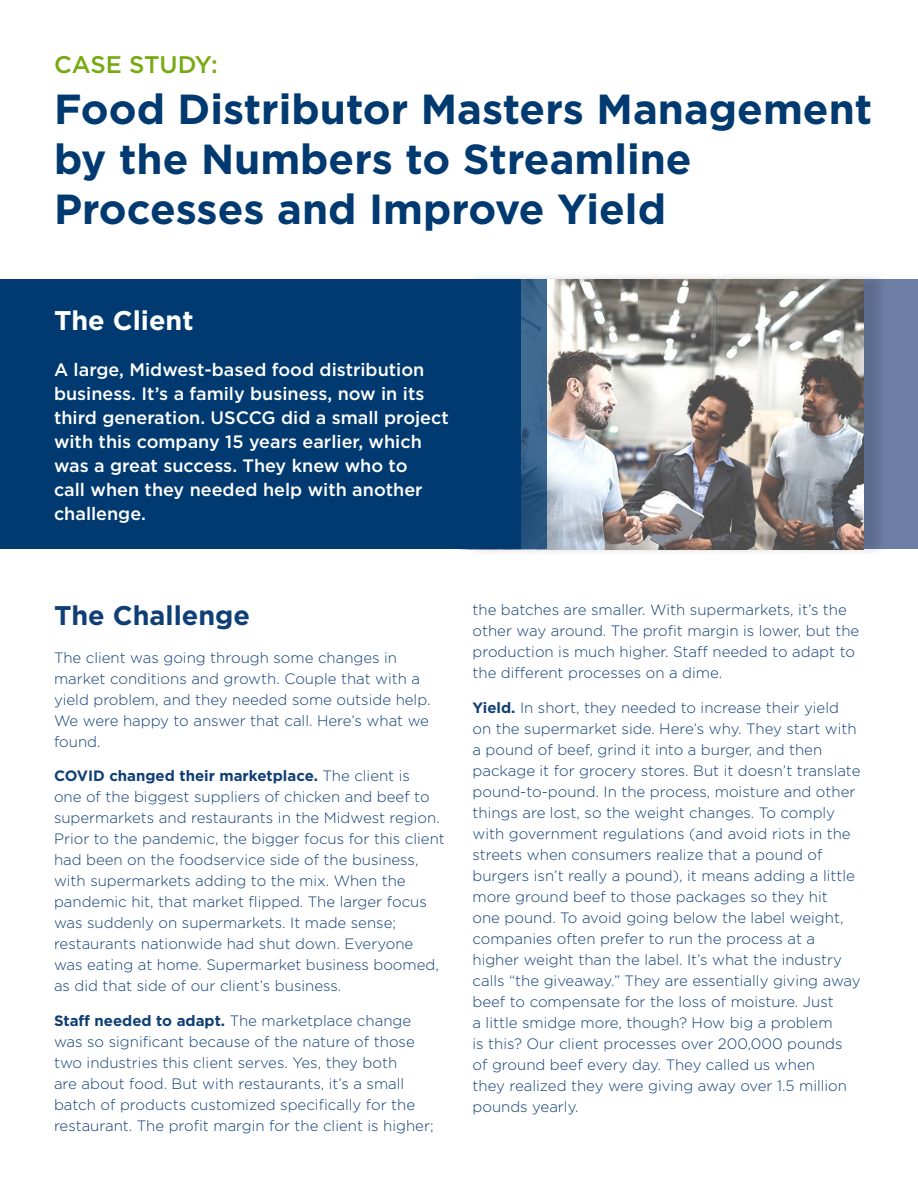
<style>
.page{position:relative;width:918px;height:1188px;background:#fff}
.page>*{position:absolute;margin:0;border:0;box-sizing:border-box;transform-origin:0 0}
.t1{font:700 42px/50.4px "Gotham";color:#003a70}
.t2{font:700 27px "Gotham";color:#103f76}
.t3{font:700 27px "Gotham";color:#fff}
.t4{font:500 24px "Gotham";color:#7a1}
.t5{font:500 18px/24px "Gotham";color:#fff}
.t6{font:300 15px/21px "Gotham";color:#103f76}
.s1{font-weight:700}
</style>
<div class="page">
<div style="left:0;top:279px;width:918px;height:270px;background:#6d7fa5"></div>
<div style="left:465px;top:271px;width:422px;height:286px;background:#000;opacity:.15"></div>
<img style="left:546px;top:279px;width:318px;height:270px">
<svg style="left:520px;top:279px;width:26px;height:270px;background:#335f89"></svg>
<div style="left:0;top:279px;width:520px;height:270px;background:#003a70"></div>
<h3 class="t4" style="left:54px;top:49px;width:165px">CASE STUDY:</h3>
<h1 class="t1" style="left:54px;top:83px;width:820px">Food Distributor Masters Management by the Numbers to Streamline<br>Processes and Improve Yield</h1>
<h2 class="t3" style="left:54px;top:302px;width:141px">The Client</h2>
<p class="t5" style="left:54px;top:358px;width:396px">A large, Midwest-based food distribution business. It’s a family business, now in its third generation. USCCG did a small project with this company 15 years earlier, which was a great success. They knew who to<br>call when they needed help with another challenge.</p>
<h2 class="t2" style="left:54px;top:597px;width:198px">The Challenge</h2>
<p class="t6" style="left:54px;top:646px;width:378px">The client was going through some changes in market conditions and growth. Couple that with a yield problem, and they needed some outside help.<br>We were happy to answer that call. Here’s what we found.</p>
<p class="t6" style="left:54px;top:765px;width:392px"><span class="s1">COVID changed their marketplace.</span> The client is<br>one of the biggest suppliers of chicken and beef to supermarkets and restaurants in the Midwest region.<br>Prior to the pandemic, the bigger focus for this client had been on the foodservice side of the business, with supermarkets adding to the mix. When the pandemic hit, that market flipped. The larger focus was suddenly on supermarkets. It made sense; restaurants nationwide had shut down. Everyone was eating at home. Supermarket business boomed, as did that side of our client’s business.</p>
<p class="t6" style="left:54px;top:1009px;width:381px"><span class="s1">Staff needed to adapt.</span> The marketplace change was so significant because of the nature of those two industries this client serves. Yes, they both<br>are about food. But with restaurants, it’s a small batch of products customized specifically for the restaurant. The profit margin for the client is higher;</p>
<p class="t6" style="left:472px;top:599px;width:388px">the batches are smaller. With supermarkets, it’s the other way around. The profit margin is lower, but the production is much higher. Staff needed to adapt to the different processes on a dime.</p>
<p class="t6" style="left:472px;top:697px;width:390px"><span class="s1">Yield.</span> In short, they needed to increase their yield on the supermarket side. Here’s why. They start with a pound of beef, grind it into a burger, and then package it for grocery stores. But it doesn’t translate pound-to-pound. In the process, moisture and other things are lost, so the weight changes. To comply with government regulations (and avoid riots in the streets when consumers realize that a pound of burgers isn’t really a pound), it means adding a little more ground beef to those packages so they hit<br>one pound. To avoid going below the label weight, companies often prefer to run the process at a higher weight than the label. It’s what the industry calls “the giveaway.” They are essentially giving away beef to compensate for the loss of moisture. Just<br>a little smidge more, though? How big a problem<br>is this? Our client processes over 200,000 pounds of ground beef every day. They called us when<br>they realized they were giving away over 1.5 million pounds yearly.</p>
</div>
